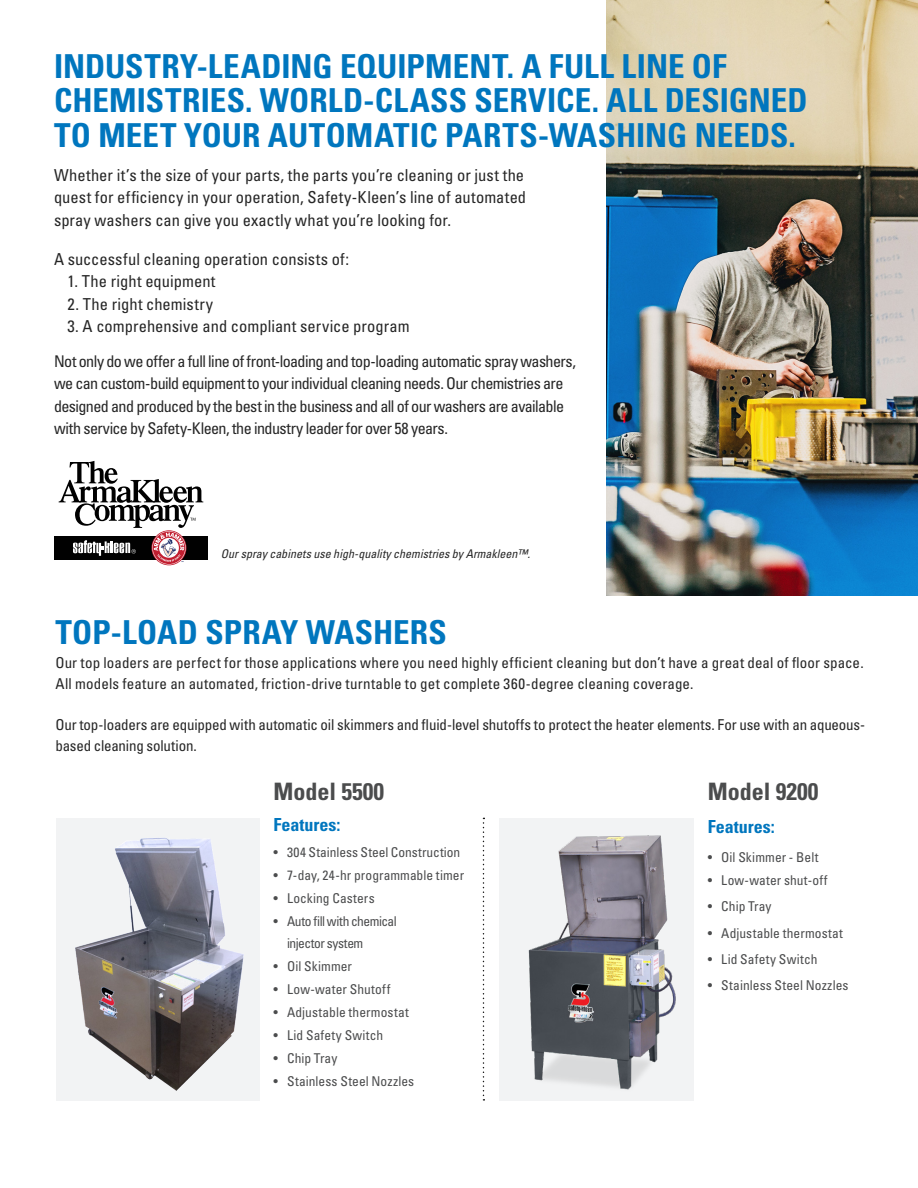
<style>
.page{position:relative;width:918px;height:1188px;background:#fff}
.page>*{position:absolute;margin:0;border:0;box-sizing:border-box;transform-origin:0 0}
.t1{font:700 condensed 33px "Univers LT Std";letter-spacing:.005em;color:#0076be}
.t2{font:700 condensed 24px "Univers LT Std";color:#4b4c4d}
.t3{font:700 condensed 18px "Univers LT Std";color:#0076be}
.t4{font:condensed 16.5px/22.5px "Univers LT Std";letter-spacing:.005em;color:#262626}
.t5{font:condensed 16.2px/22.5px "Univers LT Std";letter-spacing:-.035em;color:#262626}
.body_copy__back{font:condensed 15px/21px "Univers LT Std";letter-spacing:.005em;color:#262626}
.t6{font:condensed 13.5px "Univers LT Std";letter-spacing:.005em;color:#4b4c4d}
.t7{font:condensed 13.5px "Univers LT Std";letter-spacing:-.035em;color:#4b4c4d}
.t8{font:condensed 13.5px "Univers LT Std";letter-spacing:-.03em;color:#4b4c4d}
.t9{font:italic condensed 12px "Univers LT Std";letter-spacing:.005em;color:#262626}
</style>
<div class="page">
<img style="left:606px;top:0;width:312px;height:596px">
<div style="left:54px;top:536px;width:154px;height:23px;background:#010101"></div>
<svg style="left:59px;top:461px;width:144px;height:104px"></svg>
<img style="left:500px;top:818px;width:194px;height:283px">
<div style="left:56px;top:818px;width:204px;height:283px;background:#f2f3f4"></div>
<img style="left:76px;top:838px;width:167px;height:252px">
<svg style="left:483px;top:818px;width:1px;height:283px"></svg>
<p class="t1" style="left:54px;top:46px;width:674px">INDUSTRY-LEADING EQUIPMENT. A FULL LINE OF</p>
<p class="t1" style="left:54px;top:80px;width:755px">CHEMISTRIES. WORLD-CLASS SERVICE. ALL DESIGNED</p>
<p class="t1" style="left:54px;top:115px;width:743px">TO MEET YOUR AUTOMATIC PARTS-WASHING NEEDS.</p>
<p class="t4" style="left:54px;top:163px;width:474px">Whether it’s the size of your parts, the parts you’re cleaning or just the quest for efficiency in your operation, Safety-Kleen’s line of automated spray washers can give you exactly what you’re looking for.</p>
<p class="t4" style="left:54px;top:247px;width:297px">A successful cleaning operation consists of:</p>
<p class="t4" style="left:67px;top:270px;width:150px">1. The right equipment</p>
<p class="t4" style="left:67px;top:292px;width:147px">2. The right chemistry</p>
<p class="t4" style="left:67px;top:315px;width:344px">3. A comprehensive and compliant service program</p>
<p class="t5" style="left:54px;top:349px;width:523px">Not only do we offer a full line of front-loading and top-loading automatic spray washers, we can custom-build equipment to your individual cleaning needs. Our chemistries are designed and produced by the best in the business and all of our washers are available with service by Safety-Kleen, the industry leader for over 58 years.</p>
<p class="t9" style="left:221px;top:546px;width:311px">Our spray cabinets use high-quality chemistries by Armakleen™.</p>
<p class="t1" style="left:55px;top:612px;width:393px">TOP-LOAD SPRAY WASHERS</p>
<p class="body_copy__back" style="left:55px;top:652px;width:810px">Our top loaders are perfect for those applications where you need highly efficient cleaning but don’t have a great deal of floor space.<br>All models feature an automated, friction-drive turntable to get complete 360-degree cleaning coverage.</p>
<p class="body_copy__back" style="left:55px;top:714px;width:811px">Our top-loaders are equipped with automatic oil skimmers and fluid-level shutoffs to protect the heater elements. For use with an aqueous&shy;based cleaning solution.</p>
<p class="t2" style="left:274px;top:777px;width:112px">Model 5500</p>
<p class="t3" style="left:274px;top:813px;width:68px">Features:</p>
<p class="t6" style="left:274px;top:844px;width:188px">• 304 Stainless Steel Construction</p>
<p class="t6" style="left:274px;top:866px;width:192px">• 7-day, 24-hr programmable timer</p>
<p class="t6" style="left:274px;top:889px;width:103px">• Locking Casters</p>
<p class="t7" style="left:274px;top:912px;width:125px">• Auto fill with chemical</p>
<p class="t8" style="left:287px;top:935px;width:78px">injector system</p>
<p class="t6" style="left:274px;top:958px;width:80px">• Oil Skimmer</p>
<p class="t6" style="left:274px;top:981px;width:118px">• Low-water Shutoff</p>
<p class="t6" style="left:274px;top:1004px;width:137px">• Adjustable thermostat</p>
<p class="t6" style="left:274px;top:1027px;width:111px">• Lid Safety Switch</p>
<p class="t6" style="left:274px;top:1049px;width:65px">• Chip Tray</p>
<p class="t6" style="left:274px;top:1072px;width:142px">• Stainless Steel Nozzles</p>
<p class="t2" style="left:708px;top:777px;width:112px">Model 9200</p>
<p class="t3" style="left:708px;top:815px;width:68px">Features:</p>
<p class="t6" style="left:708px;top:849px;width:112px">• Oil Skimmer - Belt</p>
<p class="t6" style="left:708px;top:872px;width:121px">• Low-water shut-off</p>
<p class="t6" style="left:708px;top:898px;width:65px">• Chip Tray</p>
<p class="t6" style="left:708px;top:924px;width:137px">• Adjustable thermostat</p>
<p class="t6" style="left:708px;top:951px;width:111px">• Lid Safety Switch</p>
<p class="t6" style="left:708px;top:977px;width:142px">• Stainless Steel Nozzles</p>
</div>
